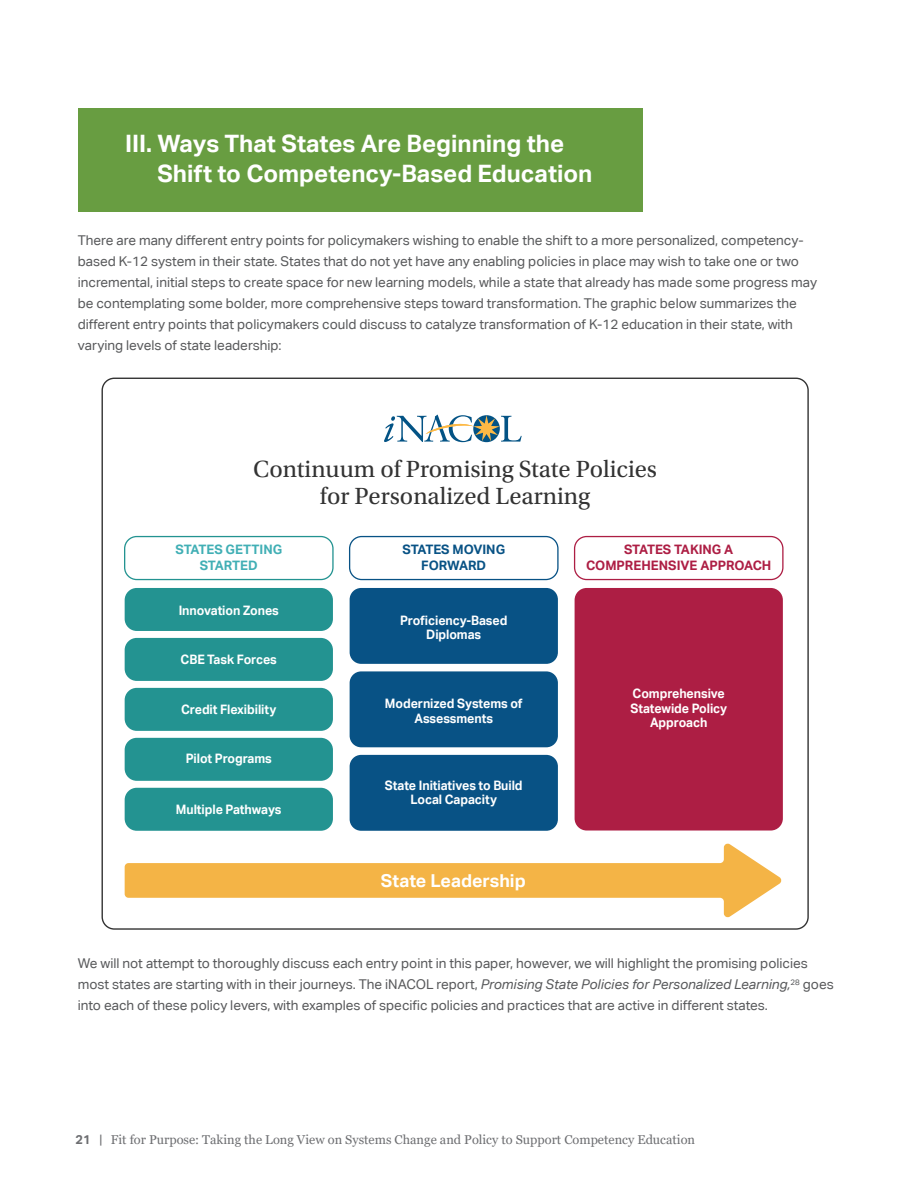
<style>
.page{position:relative;width:918px;height:1188px;background:#fff}
.page>*{position:absolute;margin:0;border:0;box-sizing:border-box;transform-origin:0 0}
.t1{font:24.6px/27.5px "Utopia Std";color:#333;text-align:center}
.t2{font:700 24px/30px "Aktiv Grotesk";color:#fff}
.t3{font:700 17.85px "Aktiv Grotesk";color:#fff}
.t4{font:13.5px/21px "Aktiv Grotesk";color:#58595b}
.t5{font:700 13.05px/14.2px "Aktiv Grotesk";letter-spacing:-.005em;color:#fff;text-align:center;scale:.95 1}
.t6{font:700 13.05px/15.6px "Aktiv Grotesk";color:#ad1e44;text-align:center}
.t7{font:700 13.05px/15.6px "Aktiv Grotesk";color:#41afb5;text-align:center}
.t8{font:700 13.05px/15.6px "Aktiv Grotesk";color:#085285;text-align:center}
.t9{font:12.75px "Georgia";color:#6d6e71}
.s1{font-style:italic}
.s2{font-family:"Aktiv Grotesk";font-weight:700}
.s3{font-family:"Aktiv Grotesk"}
</style>
<div class="page">
<svg style="left:125px;top:843px;width:657px;height:75px"></svg>
<div style="left:124px;top:536px;width:210px;height:44px;border:1px solid #239391;border-radius:12px"></div>
<div style="left:349px;top:536px;width:210px;height:44px;border:1px solid #085285;border-radius:12px"></div>
<div style="left:574px;top:536px;width:210px;height:44px;border:1px solid #ad1e44;border-radius:12px"></div>
<div style="left:125px;top:588px;width:208px;height:43px;background:#239391;border-radius:12px"></div>
<div style="left:125px;top:638px;width:208px;height:43px;background:#239391;border-radius:12px"></div>
<div style="left:125px;top:688px;width:208px;height:43px;background:#239391;border-radius:12px"></div>
<div style="left:125px;top:738px;width:208px;height:43px;background:#239391;border-radius:12px"></div>
<div style="left:125px;top:788px;width:208px;height:43px;background:#239391;border-radius:12px"></div>
<div style="left:575px;top:588px;width:208px;height:243px;background:#ad1e44;border-radius:12px"></div>
<div style="left:350px;top:588px;width:208px;height:76px;background:#085285;border-radius:12px"></div>
<div style="left:350px;top:755px;width:208px;height:76px;background:#085285;border-radius:12px"></div>
<div style="left:350px;top:671px;width:208px;height:76px;background:#085285;border-radius:12px"></div>
<svg style="left:384px;top:415px;width:138px;height:27px"></svg>
<div style="left:78px;top:108px;width:565px;height:104px;background:#689d41"></div>
<h2 class="t2" style="left:157px;top:128px;width:437px;text-indent:-32px">III. Ways That States Are Beginning the<br>Shift to Competency-Based Education</h2>
<p class="t4" style="left:78px;top:230px;width:741px">There are many different entry points for policymakers wishing to enable the shift to a more personalized, competency&shy;based K-12 system in their state. States that do not yet have any enabling policies in place may wish to take one or two incremental, initial steps to create space for new learning models, while a state that already has made some progress may be contemplating some bolder, more comprehensive steps toward transformation. The graphic below summarizes the different entry points that policymakers could discuss to catalyze transformation of K-12 education in their state, with varying levels of state leadership:</p>
<h1 class="t1" style="left:253px;top:455px;width:405px">Continuum of Promising State Policies for Personalized Learning</h1>
<p class="t7" style="left:175px;top:541px;width:108px">STATES GETTING<br>STARTED</p>
<p class="t5" style="left:179px;top:603px;width:107px">Innovation Zones</p>
<p class="t5" style="left:181px;top:652px;width:103px">CBE Task Forces</p>
<p class="t5" style="left:181px;top:702px;width:102px">Credit Flexibility</p>
<p class="t5" style="left:186px;top:751px;width:92px">Pilot Programs</p>
<p class="t5" style="left:176px;top:802px;width:113px">Multiple Pathways</p>
<p class="t8" style="left:402px;top:541px;width:104px">STATES MOVING<br>FORWARD</p>
<p class="t5" style="left:400px;top:613px;width:114px">Proficiency-Based<br>Diplomas</p>
<p class="t5" style="left:385px;top:696px;width:146px">Modernized Systems of<br>Assessments</p>
<p class="t5" style="left:385px;top:778px;width:146px">State Initiatives to Build<br>Local Capacity</p>
<h3 class="t3" style="left:381px;top:870px;width:146px">State Leadership</h3>
<p class="t6" style="left:586px;top:541px;width:187px">STATES TAKING A<br>COMPREHENSIVE APPROACH</p>
<p class="t5" style="left:630px;top:686px;width:103px">Comprehensive<br>Statewide Policy<br>Approach</p>
<p class="t4" style="left:78px;top:953px;width:757px">We will not attempt to thoroughly discuss each entry point in this paper, however, we will highlight the promising policies most states are starting with in their journeys. The iNACOL report, <span class="s1">Promising State Policies for Personalized Learning,</span><sup>28</sup> goes into each of these policy levers, with examples of specific policies and practices that are active in different states.</p>
<p class="t9" style="left:76px;top:1132px;width:621px"><span class="s2">21</span> <span class="s3">|</span> Fit for Purpose: Taking the Long View on Systems Change and Policy to Support Competency Education</p>
</div>
